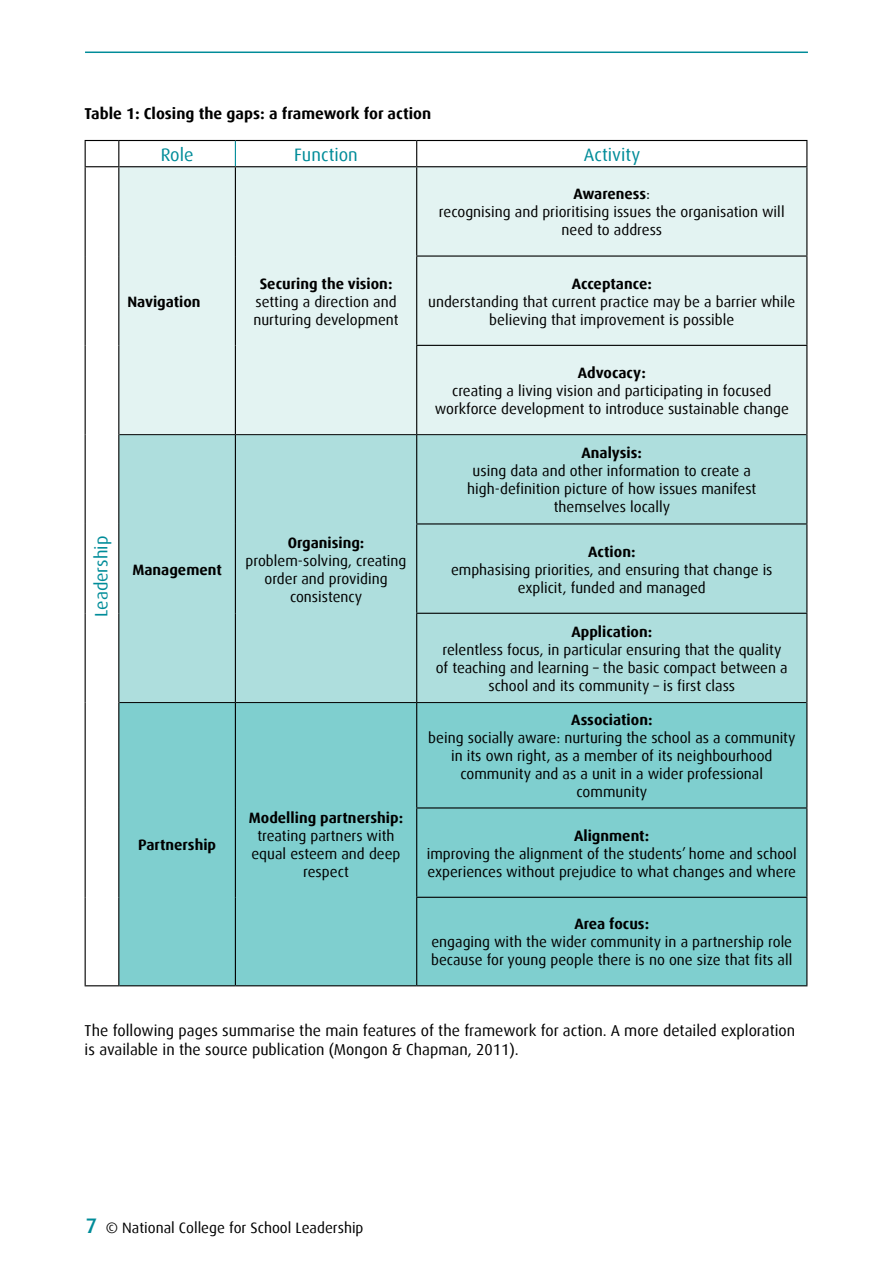
<style>
.page{position:relative;width:893px;height:1263px;background:#fff}
.page>*{position:absolute;margin:0;border:0;box-sizing:border-box;transform-origin:0 0}
.t1{font:18px "Dax";color:#008c99}
.t2{font:15.75px/18.9px "Dax";color:#000}
.t3{font:700 15.75px "Dax";color:#000}
.t4{font:15px/18px "Dax";color:#000;text-align:center}
.t5{font:700 15px "Dax";color:#000}
.s1{font-weight:700}
.s2{font-weight:500;font-size:21px;color:#008c99}
</style>
<div class="page">
<hr style="left:85px;top:52px;width:723px;height:1px;background:#008c99">
<div style="left:119px;top:167px;width:687px;height:267px;background:#e3f3f2"></div>
<div style="left:119px;top:435px;width:687px;height:267px;background:#aededd"></div>
<div style="left:119px;top:703px;width:687px;height:282px;background:#7fcfcf"></div>
<svg style="left:118px;top:141px;width:1px;height:25px"></svg>
<svg style="left:416px;top:141px;width:1px;height:25px"></svg>
<svg style="left:235px;top:141px;width:1px;height:25px"></svg>
<hr style="left:85px;top:140px;width:34px;height:1px;background:#000">
<svg style="left:85px;top:141px;width:1px;height:25px"></svg>
<hr style="left:119px;top:140px;width:116px;height:1px;background:#000">
<hr style="left:235px;top:140px;width:182px;height:1px;background:#000">
<hr style="left:417px;top:140px;width:390px;height:1px;background:#000">
<svg style="left:806px;top:141px;width:1px;height:25px"></svg>
<hr style="left:119px;top:166px;width:116px;height:1px;background:#000">
<hr style="left:235px;top:166px;width:182px;height:1px;background:#000">
<hr style="left:235px;top:167px;width:1px;height:89px;background:#000">
<hr style="left:235px;top:256px;width:1px;height:89px;background:#000">
<hr style="left:235px;top:345px;width:1px;height:89px;background:#000">
<hr style="left:417px;top:166px;width:390px;height:1px;background:#000">
<hr style="left:416px;top:167px;width:1px;height:88px;background:#000">
<hr style="left:806px;top:167px;width:1px;height:88px;background:#000">
<hr style="left:416px;top:255px;width:391px;height:2px;background:#000">
<hr style="left:416px;top:257px;width:1px;height:88px;background:#000">
<hr style="left:806px;top:257px;width:1px;height:88px;background:#000">
<hr style="left:416px;top:345px;width:391px;height:1px;background:#000">
<hr style="left:416px;top:346px;width:1px;height:88px;background:#000">
<hr style="left:806px;top:346px;width:1px;height:89px;background:#000">
<hr style="left:119px;top:434px;width:116px;height:1px;background:#000">
<hr style="left:235px;top:434px;width:182px;height:1px;background:#000">
<hr style="left:235px;top:435px;width:1px;height:89px;background:#000">
<hr style="left:235px;top:524px;width:1px;height:89px;background:#000">
<hr style="left:235px;top:613px;width:1px;height:89px;background:#000">
<hr style="left:417px;top:434px;width:389px;height:1px;background:#000">
<hr style="left:416px;top:435px;width:1px;height:88px;background:#000">
<hr style="left:806px;top:435px;width:1px;height:88px;background:#000">
<hr style="left:416px;top:523px;width:391px;height:1px;background:#000">
<hr style="left:416px;top:524px;width:1px;height:89px;background:#000">
<hr style="left:806px;top:524px;width:1px;height:89px;background:#000">
<hr style="left:416px;top:613px;width:391px;height:1px;background:#000">
<hr style="left:416px;top:614px;width:1px;height:88px;background:#000">
<hr style="left:806px;top:614px;width:1px;height:88px;background:#000">
<hr style="left:119px;top:702px;width:116px;height:1px;background:#000">
<hr style="left:235px;top:702px;width:182px;height:1px;background:#000">
<hr style="left:235px;top:703px;width:1px;height:105px;background:#000">
<hr style="left:235px;top:808px;width:1px;height:89px;background:#000">
<hr style="left:235px;top:897px;width:1px;height:88px;background:#000">
<hr style="left:119px;top:985px;width:116px;height:1px;background:#000">
<hr style="left:235px;top:985px;width:182px;height:1px;background:#000">
<hr style="left:417px;top:702px;width:389px;height:1px;background:#000">
<hr style="left:416px;top:703px;width:1px;height:104px;background:#000">
<hr style="left:806px;top:702px;width:1px;height:105px;background:#000">
<hr style="left:416px;top:807px;width:391px;height:1px;background:#000">
<hr style="left:416px;top:808px;width:1px;height:89px;background:#000">
<hr style="left:806px;top:808px;width:1px;height:89px;background:#000">
<hr style="left:416px;top:897px;width:391px;height:1px;background:#000">
<hr style="left:416px;top:898px;width:1px;height:87px;background:#000">
<hr style="left:806px;top:898px;width:1px;height:87px;background:#000">
<hr style="left:417px;top:985px;width:390px;height:1px;background:#000">
<hr style="left:85px;top:166px;width:34px;height:1px;background:#000">
<hr style="left:85px;top:167px;width:1px;height:89px;background:#000">
<hr style="left:118px;top:167px;width:1px;height:89px;background:#000">
<hr style="left:85px;top:256px;width:1px;height:89px;background:#000">
<hr style="left:118px;top:256px;width:1px;height:89px;background:#000">
<hr style="left:85px;top:345px;width:1px;height:90px;background:#000">
<hr style="left:118px;top:345px;width:1px;height:90px;background:#000">
<hr style="left:85px;top:435px;width:1px;height:89px;background:#000">
<hr style="left:118px;top:435px;width:1px;height:89px;background:#000">
<hr style="left:85px;top:524px;width:1px;height:89px;background:#000">
<hr style="left:118px;top:524px;width:1px;height:89px;background:#000">
<hr style="left:85px;top:613px;width:1px;height:89px;background:#000">
<hr style="left:118px;top:613px;width:1px;height:89px;background:#000">
<hr style="left:85px;top:702px;width:1px;height:106px;background:#000">
<hr style="left:118px;top:702px;width:1px;height:106px;background:#000">
<hr style="left:85px;top:808px;width:1px;height:89px;background:#000">
<hr style="left:118px;top:808px;width:1px;height:89px;background:#000">
<hr style="left:85px;top:897px;width:1px;height:88px;background:#000">
<hr style="left:118px;top:897px;width:1px;height:88px;background:#000">
<hr style="left:85px;top:985px;width:34px;height:1px;background:#000">
<p class="t3" style="left:85px;top:104px;width:348px">Table 1: Closing the gaps: a framework for action</p>
<p class="t1" style="left:161px;top:144px;width:34px">Role</p>
<p class="t1" style="left:294px;top:144px;width:65px">Function</p>
<p class="t1" style="left:584px;top:144px;width:58px">Activity</p>
<p class="t5" style="left:127px;top:293px;width:75px">Navigation</p>
<p class="t1" style="left:91px;top:617px;width:83px;rotate:-90deg">Leadership</p>
<p class="t5" style="left:132px;top:561px;width:91px">Management</p>
<p class="t5" style="left:138px;top:836px;width:80px">Partnership</p>
<p class="t5" style="left:260px;top:275px;width:134px">Securing the vision:</p>
<p class="t4" style="left:253px;top:292px;width:147px;text-align:left">setting a direction and nurturing development</p>
<p class="t5" style="left:288px;top:534px;width:78px">Organising:</p>
<p class="t4" style="left:246px;top:551px;width:162px">problem-solving, creating order and providing consistency</p>
<p class="t5" style="left:249px;top:809px;width:156px">Modelling partnership:</p>
<p class="t4" style="left:251px;top:827px;width:151px">treating partners with equal esteem and deep respect</p>
<p class="t4" style="left:439px;top:185px;width:347px"><span class="s1">Awareness</span>:<br>recognising and prioritising issues the organisation will need to address</p>
<p class="t5" style="left:572px;top:275px;width:81px">Acceptance:</p>
<p class="t4" style="left:428px;top:292px;width:369px">understanding that current practice may be a barrier while believing that improvement is possible</p>
<p class="t5" style="left:578px;top:364px;width:69px">Advocacy:</p>
<p class="t4" style="left:435px;top:382px;width:356px">creating a living vision and participating in focused workforce development to introduce sustainable change</p>
<p class="t5" style="left:582px;top:444px;width:62px">Analysis:</p>
<p class="t4" style="left:467px;top:462px;width:291px">using data and other information to create a high-definition picture of how issues manifest themselves locally</p>
<p class="t5" style="left:588px;top:543px;width:49px">Action:</p>
<p class="t4" style="left:451px;top:560px;width:323px">emphasising priorities, and ensuring that change is explicit, funded and managed</p>
<p class="t5" style="left:571px;top:623px;width:82px">Application:</p>
<p class="t4" style="left:436px;top:641px;width:353px">relentless focus, in particular ensuring that the quality of teaching and learning – the basic compact between a school and its community – is first class</p>
<p class="t5" style="left:571px;top:711px;width:83px">Association:</p>
<p class="t4" style="left:428px;top:729px;width:369px">being socially aware: nurturing the school as a community in its own right, as a member of its neighbourhood community and as a unit in a wider professional community</p>
<p class="t5" style="left:574px;top:827px;width:77px">Alignment:</p>
<p class="t4" style="left:427px;top:844px;width:371px;text-align:left">improving the alignment of the students’ home and school experiences without prejudice to what changes and where</p>
<p class="t5" style="left:574px;top:916px;width:76px">Area focus:</p>
<p class="t4" style="left:431px;top:933px;width:363px;text-align:left">engaging with the wider community in a partnership role because for young people there is no one size that fits all</p>
<p class="t2" style="left:85px;top:1021px;width:712px">The following pages summarise the main features of the framework for action. A more detailed exploration is available in the source publication (Mongon &amp; Chapman, 2011).</p>
<p class="t4" style="left:86px;top:1219px;width:279px"><span class="s2">7</span> © National College for School Leadership</p>
</div>
